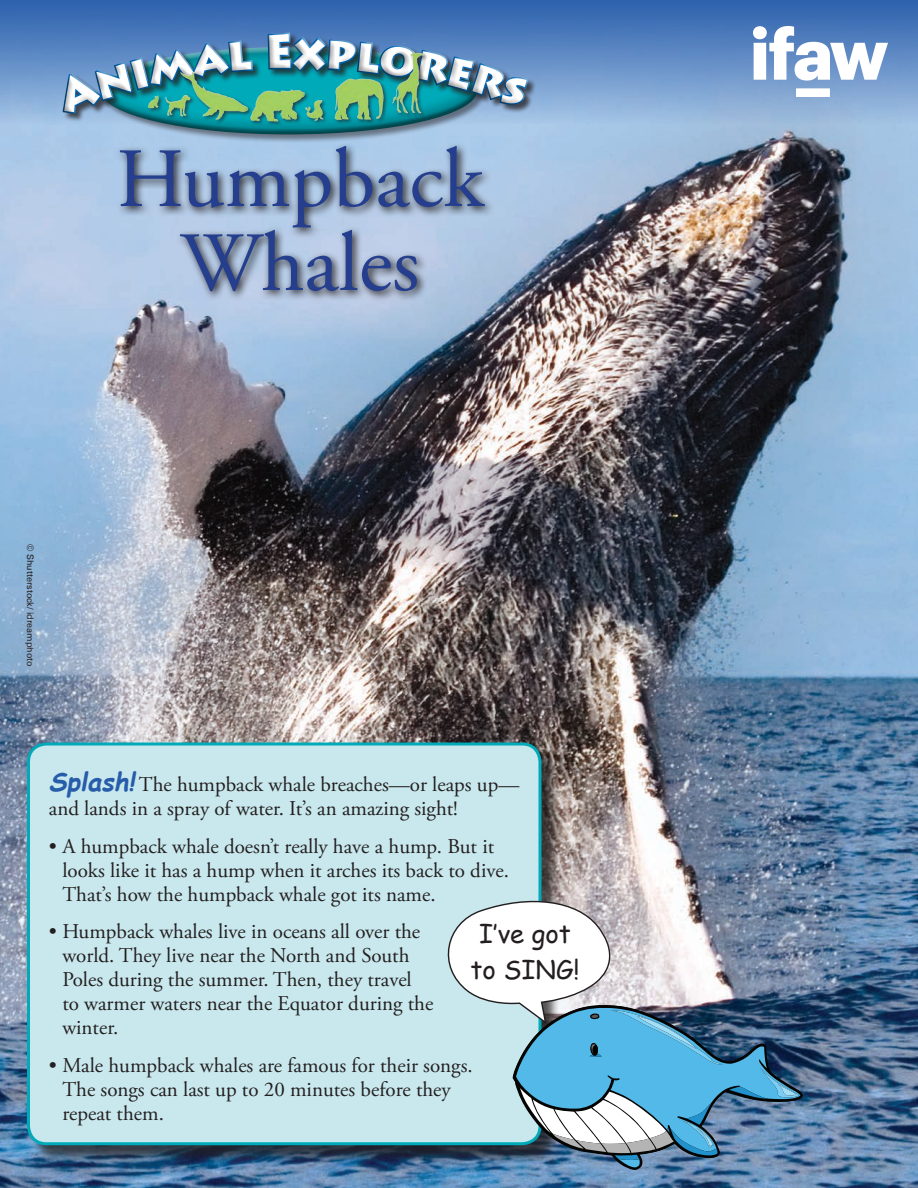
<style>
.page{position:relative;width:918px;height:1188px;background:#fff}
.page>*{position:absolute;margin:0;border:0;box-sizing:border-box;transform-origin:0 0}
.t1{font:84px/84px "Adobe Garamond Pro";color:#253f8e;text-align:center}
.t2{font:25.65px/36px "Comic Sans MS";color:#231f20;text-align:center}
.t3{font:21px/24px "Adobe Garamond Pro";color:#231f20}
.t4{font:9px "Univers";color:#231f20}
.s1{font-family:"Comic Sans MS";font-weight:700;font-style:italic;font-size:25.5px;color:#275caa}
</style>
<div class="page">
<img style="left:0;top:124px;width:918px;height:1064px">
<div style="left:0;top:0;width:918px;height:124px;background:linear-gradient(to bottom,#2b5fac,#a2c1e2)"></div>
<div style="left:29px;top:745px;width:531px;height:419px;background:#231f20;opacity:.75"></div>
<div style="left:28px;top:744px;width:512px;height:400px;background:#c8e8ed;border-radius:18px"></div>
<div style="left:27px;top:742px;width:515px;height:403px;border:3px solid #00aab9;border-radius:18px"></div>
<div style="left:101px;top:47px;width:385px;height:96px;background:#231f20;opacity:.5"></div>
<div style="left:64px;top:25px;width:472px;height:95px;background:#fff;opacity:.6"></div>
<div style="left:55px;top:28px;width:470px;height:94px;background:#231f20;opacity:.6"></div>
<img style="left:112px;top:35px;width:346px;height:103px">
<img style="left:0;top:298px;width:565px;height:281px">
<svg style="left:116px;top:142px;width:380px;height:160px;background:#9eb2ca"></svg>
<svg style="left:513px;top:1004px;width:290px;height:166px"></svg>
<img style="left:436px;top:894px;width:364px;height:273px">
<img style="left:753px;top:26px;width:135px;height:70px">
<img style="left:53px;top:39px;width:202px;height:77px">
<img style="left:266px;top:7px;width:264px;height:101px">
<h1 class="t1" style="left:117px;top:140px;width:368px">Humpback<br>Whales</h1>
<p class="t4" style="left:36px;top:544px;width:124px;rotate:90deg">© Shutterstock/ idreamphoto</p>
<p class="t3" style="left:49px;top:773px;width:472px"><span class="s1">Splash!</span>The humpback whale breaches—or leaps up— and lands in a spray of water. It’s an amazing sight!</p>
<p class="t3" style="left:62px;top:835px;width:448px;text-indent:-14px">• A humpback whale doesn’t really have a hump. But it looks like it has a hump when it arches its back to dive.<br>That’s how the humpback whale got its name.</p>
<p class="t3" style="left:62px;top:921px;width:372px;text-indent:-14px">• Humpback whales live in oceans all over the world. They live near the North and South Poles during the summer. Then, they travel to warmer waters near the Equator during the winter.</p>
<p class="t3" style="left:62px;top:1054px;width:412px;text-indent:-14px">• Male humpback whales are famous for their songs.<br>The songs can last up to 20 minutes before they repeat them.</p>
<p class="t2" style="left:471px;top:914px;width:111px">I’ve got to SING!</p>
</div>
